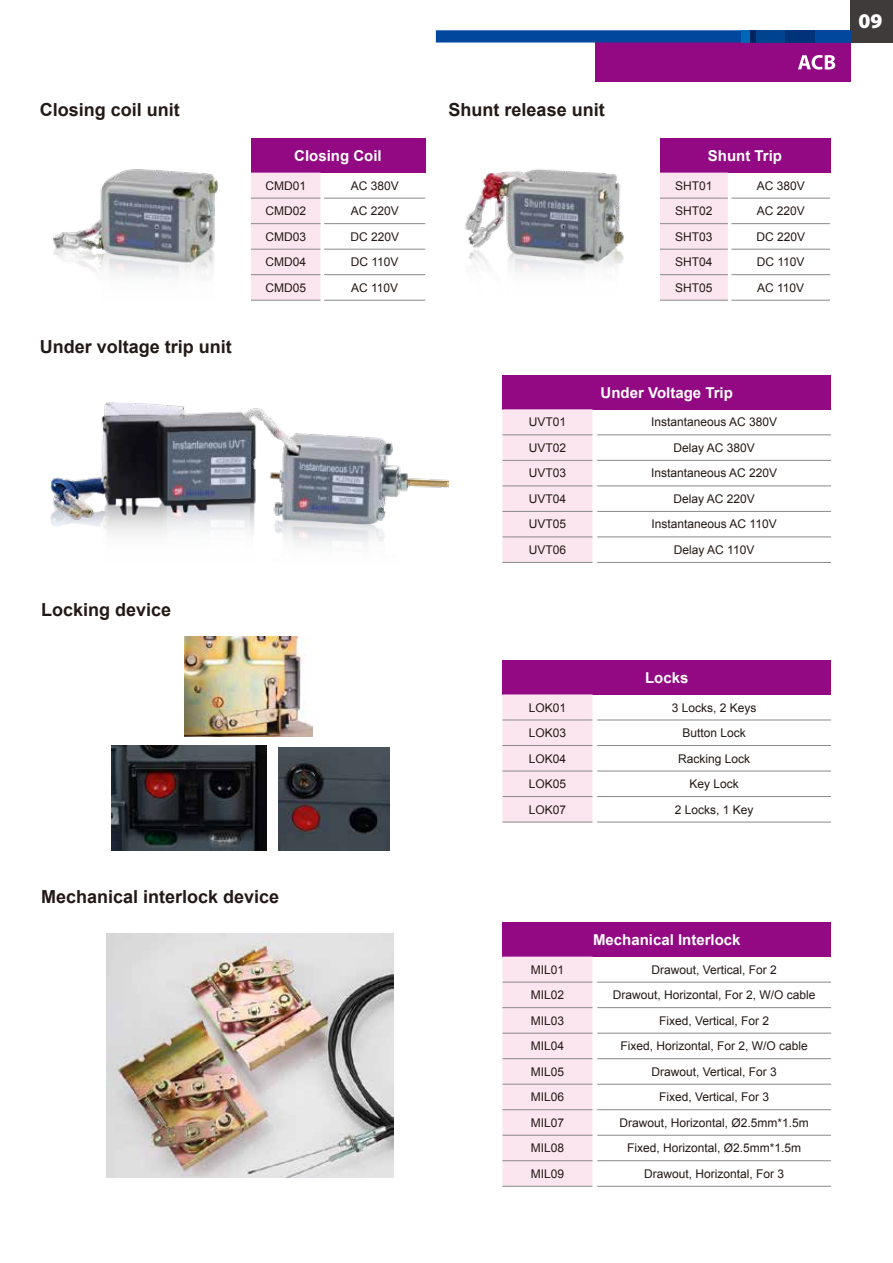
<style>
.page{position:relative;width:893px;height:1263px;background:#fff}
.page>*{position:absolute;margin:0;border:0;box-sizing:border-box;transform-origin:0 0}
.t1{font:21px "Myriad Variable Concept";color:#fff}
.t2{font:700 18px "Arial";color:#231916}
.t3{font:700 15px "Arial";color:#fff}
.t4{font:12px "Arial";color:#231916}
</style>
<div class="page">
<div style="left:850px;top:0;width:43px;height:43px;background:#3f3b3a"></div>
<div style="left:595px;top:43px;width:255px;height:39px;background:#930883"></div>
<svg style="left:798px;top:55px;width:37px;height:15px"></svg>
<div style="left:436px;top:30px;width:402px;height:13px;background:#00479d"></div>
<div style="left:815px;top:30px;width:35px;height:13px;background:#00479d"></div>
<div style="left:741px;top:30px;width:9px;height:13px;background:#0067b6"></div>
<div style="left:750px;top:30px;width:65px;height:13px;background:#00438e"></div>
<div style="left:785px;top:30px;width:30px;height:13px;background:#003379"></div>
<div style="left:750px;top:30px;width:6px;height:13px;background:#002462"></div>
<div style="left:251px;top:139px;width:174px;height:34px;background:#930883"></div>
<div style="left:251px;top:173px;width:69px;height:127px;background:#fbe6ef"></div>
<hr style="left:324px;top:223px;width:101px;height:1px;background:#898989">
<hr style="left:324px;top:249px;width:101px;height:1px;background:#898989">
<hr style="left:324px;top:274px;width:101px;height:1px;background:#898989">
<hr style="left:324px;top:300px;width:101px;height:1px;background:#898989">
<hr style="left:324px;top:198px;width:101px;height:1px;background:#898989">
<hr style="left:251px;top:198px;width:69px;height:1px;background:#898989">
<hr style="left:251px;top:223px;width:69px;height:1px;background:#898989">
<hr style="left:251px;top:249px;width:69px;height:1px;background:#898989">
<hr style="left:251px;top:274px;width:69px;height:1px;background:#898989">
<hr style="left:251px;top:300px;width:69px;height:1px;background:#898989">
<div style="left:660px;top:139px;width:170px;height:34px;background:#930883"></div>
<div style="left:660px;top:173px;width:68px;height:127px;background:#fbe6ef"></div>
<hr style="left:731px;top:223px;width:99px;height:1px;background:#898989">
<hr style="left:731px;top:249px;width:99px;height:1px;background:#898989">
<hr style="left:731px;top:274px;width:99px;height:1px;background:#898989">
<hr style="left:731px;top:300px;width:99px;height:1px;background:#898989">
<hr style="left:731px;top:198px;width:99px;height:1px;background:#898989">
<hr style="left:660px;top:198px;width:68px;height:1px;background:#898989">
<hr style="left:660px;top:223px;width:68px;height:1px;background:#898989">
<hr style="left:660px;top:249px;width:68px;height:1px;background:#898989">
<hr style="left:660px;top:274px;width:68px;height:1px;background:#898989">
<hr style="left:660px;top:300px;width:68px;height:1px;background:#898989">
<div style="left:502px;top:375px;width:329px;height:34px;background:#930883"></div>
<svg style="left:502px;top:409px;width:90px;height:153px;background:#f9e4ed"></svg>
<hr style="left:597px;top:460px;width:234px;height:1px;background:#898989">
<hr style="left:597px;top:486px;width:234px;height:1px;background:#898989">
<hr style="left:597px;top:511px;width:234px;height:1px;background:#898989">
<hr style="left:597px;top:537px;width:234px;height:1px;background:#898989">
<hr style="left:597px;top:562px;width:234px;height:1px;background:#898989">
<hr style="left:597px;top:435px;width:234px;height:1px;background:#898989">
<hr style="left:502px;top:435px;width:90px;height:1px;background:#898989">
<hr style="left:502px;top:460px;width:90px;height:1px;background:#898989">
<hr style="left:502px;top:486px;width:90px;height:1px;background:#898989">
<hr style="left:502px;top:511px;width:90px;height:1px;background:#898989">
<hr style="left:502px;top:537px;width:90px;height:1px;background:#898989">
<hr style="left:502px;top:562px;width:90px;height:1px;background:#898989">
<div style="left:502px;top:660px;width:329px;height:34px;background:#930883"></div>
<div style="left:502px;top:694px;width:90px;height:128px;background:#fbe6ef"></div>
<hr style="left:597px;top:720px;width:234px;height:1px;background:#898989">
<hr style="left:597px;top:745px;width:234px;height:1px;background:#898989">
<hr style="left:597px;top:771px;width:234px;height:1px;background:#898989">
<hr style="left:597px;top:796px;width:234px;height:1px;background:#898989">
<hr style="left:597px;top:822px;width:234px;height:1px;background:#898989">
<hr style="left:502px;top:720px;width:90px;height:1px;background:#898989">
<hr style="left:502px;top:745px;width:90px;height:1px;background:#898989">
<hr style="left:502px;top:771px;width:90px;height:1px;background:#898989">
<hr style="left:502px;top:796px;width:90px;height:1px;background:#898989">
<hr style="left:502px;top:822px;width:90px;height:1px;background:#898989">
<div style="left:502px;top:922px;width:329px;height:35px;background:#930883"></div>
<div style="left:502px;top:957px;width:90px;height:229px;background:#fbe6ef"></div>
<hr style="left:597px;top:1007px;width:234px;height:1px;background:#898989">
<hr style="left:597px;top:1033px;width:234px;height:1px;background:#898989">
<hr style="left:597px;top:1058px;width:234px;height:1px;background:#898989">
<hr style="left:597px;top:1084px;width:234px;height:1px;background:#898989">
<hr style="left:597px;top:1109px;width:234px;height:1px;background:#898989">
<hr style="left:597px;top:1135px;width:234px;height:1px;background:#898989">
<hr style="left:597px;top:1160px;width:234px;height:1px;background:#898989">
<hr style="left:597px;top:1186px;width:234px;height:1px;background:#898989">
<hr style="left:597px;top:982px;width:234px;height:1px;background:#898989">
<hr style="left:502px;top:982px;width:90px;height:1px;background:#898989">
<hr style="left:502px;top:1007px;width:90px;height:1px;background:#898989">
<hr style="left:502px;top:1033px;width:90px;height:1px;background:#898989">
<hr style="left:502px;top:1058px;width:90px;height:1px;background:#898989">
<hr style="left:502px;top:1084px;width:90px;height:1px;background:#898989">
<hr style="left:502px;top:1109px;width:90px;height:1px;background:#898989">
<hr style="left:502px;top:1135px;width:90px;height:1px;background:#898989">
<hr style="left:502px;top:1160px;width:90px;height:1px;background:#898989">
<hr style="left:502px;top:1186px;width:90px;height:1px;background:#898989">
<img style="left:53px;top:169px;width:165px;height:110px">
<img style="left:465px;top:169px;width:159px;height:103px">
<img style="left:50px;top:402px;width:398px;height:142px">
<img style="left:185px;top:636px;width:127px;height:100px">
<img style="left:112px;top:746px;width:154px;height:104px">
<img style="left:279px;top:747px;width:110px;height:103px">
<img style="left:106px;top:934px;width:288px;height:243px">
<h2 class="t2" style="left:40px;top:98px;width:142px">Closing coil unit</h2>
<h2 class="t2" style="left:40px;top:335px;width:194px">Under voltage trip unit</h2>
<p class="t3" style="left:294px;top:146px;width:89px">Closing Coil</p>
<p class="t4" style="left:265px;top:178px;width:42px">CMD01</p>
<p class="t4" style="left:351px;top:178px;width:50px">AC 380V</p>
<p class="t4" style="left:265px;top:203px;width:42px">CMD02</p>
<p class="t4" style="left:351px;top:203px;width:50px">AC 220V</p>
<p class="t4" style="left:265px;top:229px;width:42px">CMD03</p>
<p class="t4" style="left:350px;top:229px;width:50px">DC 220V</p>
<p class="t4" style="left:265px;top:254px;width:42px">CMD04</p>
<p class="t4" style="left:351px;top:254px;width:49px">DC 110V</p>
<p class="t4" style="left:265px;top:280px;width:42px">CMD05</p>
<p class="t4" style="left:351px;top:280px;width:49px">AC 110V</p>
<h2 class="t2" style="left:41px;top:598px;width:132px">Locking device</h2>
<h2 class="t2" style="left:41px;top:884px;width:240px">Mechanical interlock device</h2>
<h2 class="t2" style="left:449px;top:98px;width:158px">Shunt release unit</h2>
<p class="t3" style="left:708px;top:146px;width:76px">Shunt Trip</p>
<p class="t4" style="left:675px;top:178px;width:39px">SHT01</p>
<p class="t4" style="left:757px;top:178px;width:50px">AC 380V</p>
<p class="t4" style="left:675px;top:203px;width:39px">SHT02</p>
<p class="t4" style="left:757px;top:203px;width:50px">AC 220V</p>
<p class="t4" style="left:675px;top:229px;width:39px">SHT03</p>
<p class="t4" style="left:756px;top:229px;width:50px">DC 220V</p>
<p class="t4" style="left:675px;top:254px;width:39px">SHT04</p>
<p class="t4" style="left:757px;top:254px;width:49px">DC 110V</p>
<p class="t4" style="left:675px;top:280px;width:39px">SHT05</p>
<p class="t4" style="left:757px;top:280px;width:49px">AC 110V</p>
<p class="t3" style="left:601px;top:383px;width:134px">Under Voltage Trip</p>
<p class="t4" style="left:529px;top:414px;width:39px">UVT01</p>
<p class="t4" style="left:651px;top:414px;width:128px">Instantaneous AC 380V</p>
<p class="t4" style="left:529px;top:440px;width:39px">UVT02</p>
<p class="t4" style="left:673px;top:440px;width:83px">Delay AC 380V</p>
<p class="t4" style="left:529px;top:465px;width:39px">UVT03</p>
<p class="t4" style="left:651px;top:465px;width:128px">Instantaneous AC 220V</p>
<p class="t4" style="left:529px;top:491px;width:39px">UVT04</p>
<p class="t4" style="left:673px;top:491px;width:83px">Delay AC 220V</p>
<p class="t4" style="left:529px;top:516px;width:39px">UVT05</p>
<p class="t4" style="left:651px;top:516px;width:127px">Instantaneous AC 110V</p>
<p class="t4" style="left:529px;top:542px;width:39px">UVT06</p>
<p class="t4" style="left:674px;top:542px;width:82px">Delay AC 110V</p>
<p class="t3" style="left:645px;top:668px;width:45px">Locks</p>
<p class="t4" style="left:529px;top:699px;width:39px">LOK01</p>
<p class="t4" style="left:672px;top:699px;width:86px">3 Locks, 2 Keys</p>
<p class="t4" style="left:529px;top:725px;width:39px">LOK03</p>
<p class="t4" style="left:682px;top:725px;width:65px">Button Lock</p>
<p class="t4" style="left:529px;top:750px;width:39px">LOK04</p>
<p class="t4" style="left:678px;top:750px;width:74px">Racking Lock</p>
<p class="t4" style="left:529px;top:776px;width:39px">LOK05</p>
<p class="t4" style="left:689px;top:776px;width:51px">Key Lock</p>
<p class="t4" style="left:529px;top:801px;width:39px">LOK07</p>
<p class="t4" style="left:675px;top:801px;width:80px">2 Locks, 1 Key</p>
<h1 class="t1" style="left:858px;top:9px;width:26px">09</h1>
<p class="t3" style="left:593px;top:930px;width:149px">Mechanical Interlock</p>
<p class="t4" style="left:531px;top:961px;width:35px">MIL01</p>
<p class="t4" style="left:651px;top:961px;width:127px">Drawout, Vertical, For 2</p>
<p class="t4" style="left:531px;top:987px;width:35px">MIL02</p>
<p class="t4" style="left:613px;top:987px;width:204px">Drawout, Horizontal, For 2, W/O cable</p>
<p class="t4" style="left:531px;top:1013px;width:35px">MIL03</p>
<p class="t4" style="left:659px;top:1013px;width:112px">Fixed, Vertical, For 2</p>
<p class="t4" style="left:531px;top:1038px;width:35px">MIL04</p>
<p class="t4" style="left:620px;top:1038px;width:189px">Fixed, Horizontal, For 2, W/O cable</p>
<p class="t4" style="left:531px;top:1064px;width:35px">MIL05</p>
<p class="t4" style="left:651px;top:1064px;width:127px">Drawout, Vertical, For 3</p>
<p class="t4" style="left:531px;top:1089px;width:35px">MIL06</p>
<p class="t4" style="left:659px;top:1089px;width:112px">Fixed, Vertical, For 3</p>
<p class="t4" style="left:531px;top:1115px;width:35px">MIL07</p>
<p class="t4" style="left:619px;top:1115px;width:191px">Drawout, Horizontal, Ø2.5mm*1.5m</p>
<p class="t4" style="left:531px;top:1140px;width:35px">MIL08</p>
<p class="t4" style="left:627px;top:1140px;width:176px">Fixed, Horizontal, Ø2.5mm*1.5m</p>
<p class="t4" style="left:531px;top:1166px;width:35px">MIL09</p>
<p class="t4" style="left:644px;top:1166px;width:142px">Drawout, Horizontal, For 3</p>
</div>
